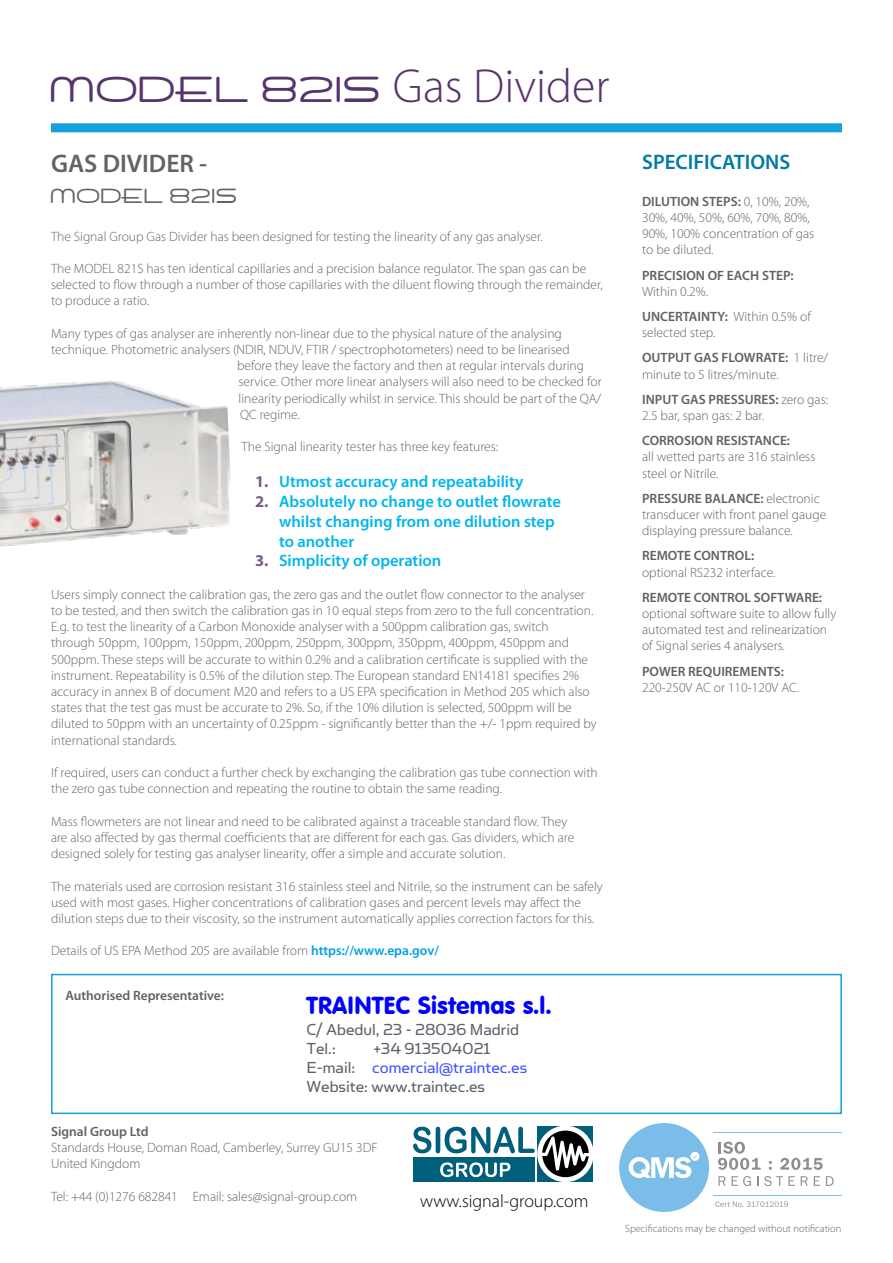
<style>
.page{position:relative;width:893px;height:1263px;background:#fff}
.page>*{position:absolute;margin:0;border:0;box-sizing:border-box;transform-origin:0 0}
.t1{font:300 48px "Myriad Pro";color:#57346c}
.t2{font:600 25.5px "Myriad Pro";color:#646363}
.t3{font:25.5px "Air Conditioner";color:#646363}
.t4{font:24px "VAG Rounded BT";color:#00f}
.t5{font:600 21px "Myriad Pro";color:#007aa6}
.t6{font:18px/19px "Simian Text Orangutan";color:#5e636b}
.t7{font:300 18px "Myriad Pro";color:#000}
.t8{font:600 16.5px/19.8px "Myriad Pro";color:#00b6ed}
.t9{font:300 13.5px/16.2px "Myriad Pro";color:#646363}
.t10{font:300 13.5px/16.2px "Myriad Pro";color:#616160}
.t11{font:600 13.5px "Myriad Pro";color:#616160}
.t12{font:300 10.5px "Myriad Pro";color:#616160}
.s1{font-family:"Air Conditioner";font-weight:400;font-size:45px}
.s2{font-weight:700;color:#7b5c89}
.s3{font-weight:600;color:#009fe3}
.s4{color:#4055ff}
.s5{font-weight:600}
</style>
<div class="page">
<div style="left:51px;top:974px;width:791px;height:140px;border:2px solid #159fdb"></div>
<div style="left:51px;top:123px;width:791px;height:9px;background:#159fdb"></div>
<div style="left:413px;top:1158px;width:122px;height:24px;background:#00607c"></div>
<div style="left:538px;top:1126px;width:55px;height:56px;background:#00607c"></div>
<svg style="left:537px;top:1125px;width:57px;height:57px"></svg>
<svg style="left:542px;top:1130px;width:47px;height:47px;background:#6c7072"></svg>
<svg style="left:413px;top:1127px;width:122px;height:26px"></svg>
<svg style="left:440px;top:1162px;width:70px;height:15px"></svg>
<div style="left:619px;top:1123px;width:90px;height:89px;background:#7abde9;border-radius:50%"></div>
<div style="left:690px;top:1152px;width:9px;height:9px;background:#fff;border-radius:50%"></div>
<svg style="left:718px;top:1176px;width:7px;height:10px"></svg>
<svg style="left:732px;top:1176px;width:19px;height:10px"></svg>
<svg style="left:757px;top:1176px;width:38px;height:10px"></svg>
<svg style="left:801px;top:1176px;width:7px;height:10px"></svg>
<svg style="left:814px;top:1176px;width:6px;height:10px"></svg>
<svg style="left:826px;top:1176px;width:8px;height:10px"></svg>
<svg style="left:715px;top:1201px;width:73px;height:6px"></svg>
<svg style="left:718px;top:1142px;width:43px;height:28px"></svg>
<svg style="left:769px;top:1161px;width:3px;height:9px"></svg>
<svg style="left:780px;top:1158px;width:43px;height:12px"></svg>
<hr style="left:713px;top:1132px;width:129px;height:1px;background:#7abde9">
<hr style="left:713px;top:1195px;width:129px;height:1px;background:#7abde9">
<svg style="left:629px;top:1154px;width:69px;height:24px"></svg>
<img style="left:0;top:380px;width:231px;height:167px">
<h1 class="t1" style="left:51px;top:57px;width:560px"><span class="s1">MODEL 821S</span> Gas Divider</h1>
<h2 class="t2" style="left:51px;top:147px;width:158px">GAS DIVIDER -</h2>
<h2 class="t3" style="left:51px;top:179px;width:189px">MODEL 821S</h2>
<p class="t9" style="left:51px;top:228px;width:493px">The Signal Group Gas Divider has been designed for testing the linearity of any gas analyser.</p>
<p class="t9" style="left:51px;top:260px;width:553px">The MODEL 821S has ten identical capillaries and a precision balance regulator. The span gas can be selected to flow through a number of those capillaries with the diluent flowing through the remainder, to produce a ratio.</p>
<p class="t9" style="left:51px;top:325px;width:512px">Many types of gas analyser are inherently non-linear due to the physical nature of the analysing</p>
<p class="t9" style="left:51px;top:341px;width:520px">technique. Photometric analysers (NDIR, NDUV, FTIR / spectrophotometers) need to be linearised</p>
<p class="t9" style="left:237px;top:357px;width:349px">before they leave the factory and then at regular intervals during</p>
<p class="t9" style="left:239px;top:374px;width:365px">service. Other more linear analysers will also need to be checked for</p>
<p class="t9" style="left:239px;top:390px;width:364px">linearity periodically whilst in service. This should be part of the QA/</p>
<p class="t9" style="left:240px;top:406px;width:61px">QC regime.</p>
<p class="t9" style="left:242px;top:438px;width:258px">The Signal linearity tester has three key features:</p>
<p class="t8" style="left:255px;top:471px;width:270px"><span class="s2">1.</span> Utmost accuracy and repeatability</p>
<p class="t8" style="left:279px;top:491px;width:284px;text-indent:-24px"><span class="s2">2.</span> Absolutely no change to outlet flowrate whilst changing from one dilution step to another</p>
<p class="t8" style="left:255px;top:551px;width:188px"><span class="s2">3.</span> Simplicity of operation</p>
<p class="t9" style="left:51px;top:586px;width:547px">Users simply connect the calibration gas, the zero gas and the outlet flow connector to the analyser to be tested, and then switch the calibration gas in 10 equal steps from zero to the full concentration.<br>E.g. to test the linearity of a Carbon Monoxide analyser with a 500ppm calibration gas, switch<br>through 50ppm, 100ppm, 150ppm, 200ppm, 250ppm, 300ppm, 350ppm, 400ppm, 450ppm and 500ppm. These steps will be accurate to within 0.2% and a calibration certificate is supplied with the instrument. Repeatability is 0.5% of the dilution step. The European standard EN14181 specifies 2% accuracy in annex B of document M20 and refers to a US EPA specification in Method 205 which also states that the test gas must be accurate to 2%. So, if the 10% dilution is selected, 500ppm will be diluted to 50ppm with an uncertainty of 0.25ppm - significantly better than the +/- 1ppm required by international standards.</p>
<p class="t9" style="left:51px;top:764px;width:548px">If required, users can conduct a further check by exchanging the calibration gas tube connection with the zero gas tube connection and repeating the routine to obtain the same reading.</p>
<p class="t9" style="left:51px;top:813px;width:525px">Mass flowmeters are not linear and need to be calibrated against a traceable standard flow. They are also affected by gas thermal coefficients that are different for each gas. Gas dividers, which are designed solely for testing gas analyser linearity, offer a simple and accurate solution.</p>
<p class="t9" style="left:51px;top:878px;width:553px">The materials used are corrosion resistant 316 stainless steel and Nitrile, so the instrument can be safely used with most gases. Higher concentrations of calibration gases and percent levels may affect the dilution steps due to their viscosity, so the instrument automatically applies correction factors for this.</p>
<p class="t9" style="left:51px;top:942px;width:389px">Details of US EPA Method 205 are available from <span class="s3">https://www.epa.gov/</span></p>
<h3 class="t4" style="left:306px;top:990px;width:246px">TRAINTEC Sistemas s.l.</h3>
<h3 class="t6" style="left:306px;top:1020px;width:214px">C/ Abedul, 23 - 28036 Madrid<br>Tel.:</h3>
<p class="t11" style="left:65px;top:986px;width:160px">Authorised Representative:</p>
<h3 class="t6" style="left:306px;top:1039px;width:222px;text-indent:67px">+34 913504021<br>E-mail: <span class="s4">comercial@traintec.es<br></span>Website: www.traintec.es</h3>
<p class="t11" style="left:51px;top:1122px;width:99px">Signal Group Ltd</p>
<p class="t10" style="left:51px;top:1139px;width:328px">Standards House, Doman Road, Camberley, Surrey GU15 3DF<br>United Kingdom</p>
<p class="t10" style="left:51px;top:1188px;width:308px">Tel: +44 (0)1276 682841 Email: sales@signal-group.com</p>
<h3 class="t7" style="left:420px;top:1190px;width:170px">www.signal-group.com</h3>
<h3 class="t5" style="left:642px;top:148px;width:150px">SPECIFICATIONS</h3>
<p class="t10" style="left:642px;top:193px;width:174px"><span class="s5">DILUTION STEPS:</span> 0, 10%, 20%,<br>30%, 40%, 50%, 60%, 70%, 80%,<br>90%, 100% concentration of gas to be diluted.</p>
<p class="t11" style="left:642px;top:266px;width:153px">PRECISION OF EACH STEP:</p>
<p class="t10" style="left:642px;top:278px;width:170px;line-height:25.2px">Within 0.2%.<br><span class="s5">UNCERTAINTY:</span> Within 0.5% of</p>
<p class="t10" style="left:642px;top:320px;width:188px;line-height:25.2px">selected step.<br><span class="s5">OUTPUT GAS FLOWRATE:</span> 1 litre/</p>
<p class="t10" style="left:642px;top:361px;width:188px;line-height:25.2px">minute to 5 litres/minute.<br><span class="s5">INPUT GAS PRESSURES:</span> zero gas:</p>
<p class="t10" style="left:642px;top:407px;width:124px">2.5 bar, span gas: 2 bar.</p>
<p class="t11" style="left:642px;top:432px;width:150px">CORROSION RESISTANCE:</p>
<p class="t10" style="left:642px;top:449px;width:175px">all wetted parts are 316 stainless steel or Nitrile.</p>
<p class="t10" style="left:642px;top:490px;width:186px"><span class="s5">PRESSURE BALANCE:</span> electronic transducer with front panel gauge displaying pressure balance.</p>
<p class="t11" style="left:642px;top:547px;width:114px">REMOTE CONTROL:</p>
<p class="t10" style="left:642px;top:564px;width:135px">optional RS232 interface.</p>
<p class="t11" style="left:642px;top:589px;width:182px">REMOTE CONTROL SOFTWARE:</p>
<p class="t10" style="left:642px;top:605px;width:196px">optional software suite to allow fully automated test and relinearization of Signal series 4 analysers.</p>
<p class="t11" style="left:642px;top:662px;width:143px">POWER REQUIREMENTS:</p>
<p class="t10" style="left:642px;top:679px;width:159px">220-250V AC or 110-120V AC.</p>
<p class="t12" style="left:625px;top:1222px;width:218px">Specifications may be changed without notification</p>
</div>
